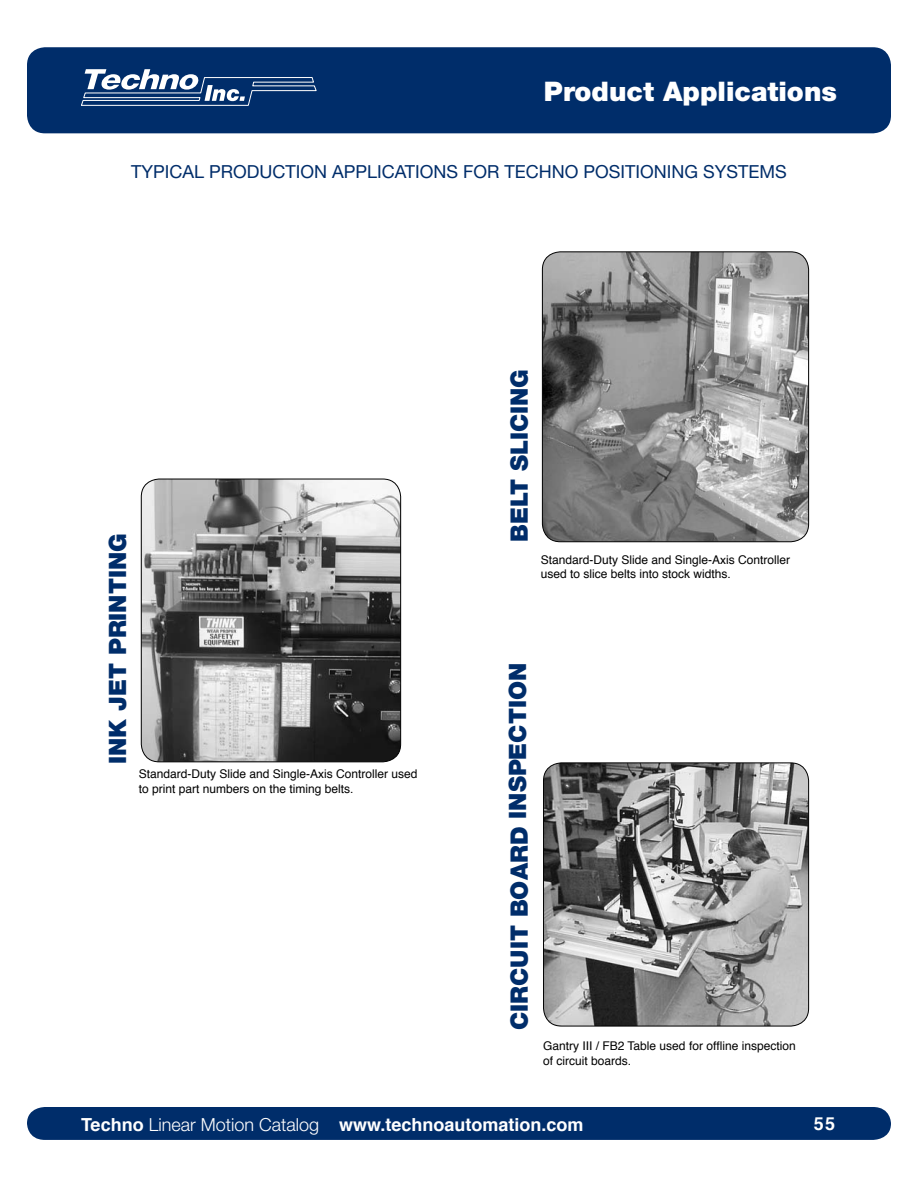
<style>
.page{position:relative;width:918px;height:1188px;background:#fff}
.page>*{position:absolute;margin:0;border:0;box-sizing:border-box;transform-origin:0 0}
.t1{font:900 27px "Helvetica Neue";color:#fff}
.t2{font:900 24px "Helvetica Neue";color:#002d6a}
.t3{font:18px "Helvetica Neue";color:#002d6a}
.t4{font:700 18px "Helvetica";color:#fff}
.t5{font:12px/14.4px "Helvetica";color:#000}
.s1{font-family:"Helvetica Neue";font-weight:300}
</style>
<div class="page">
<div style="left:27px;top:47px;width:864px;height:86px;background:#002d6a;border-radius:18px"></div>
<svg style="left:81px;top:69px;width:236px;height:37px"></svg>
<div style="left:27px;top:1107px;width:864px;height:33px;background:#002d6a"></div>
<img style="left:542px;top:252px;width:267px;height:290px">
<div style="left:542px;top:251px;width:267px;height:291px;border:1px solid #000;border-radius:18px"></div>
<img style="left:544px;top:763px;width:265px;height:263px">
<div style="left:543px;top:763px;width:266px;height:263px;border:1px solid #000;border-radius:18px"></div>
<img style="left:141px;top:479px;width:260px;height:283px">
<div style="left:141px;top:479px;width:260px;height:283px;border:1px solid #000;border-radius:18px"></div>
<h1 class="t1" style="left:544px;top:75px;width:295px">Product Applications</h1>
<h3 class="t3" style="left:131px;top:161px;width:657px">TYPICAL PRODUCTION APPLICATIONS FOR TECHNO POSITIONING SYSTEMS</h3>
<h2 class="t2" style="left:103px;top:764px;width:232px;rotate:-90deg">INK JET PRINTING</h2>
<p class="t5" style="left:139px;top:767px;width:280px">Standard-Duty Slide and Single-Axis Controller used to print part numbers on the timing belts.</p>
<h2 class="t2" style="left:505px;top:542px;width:174px;rotate:-90deg">BELT SLICING</h2>
<p class="t5" style="left:541px;top:553px;width:251px">Standard-Duty Slide and Single-Axis Controller used to slice belts into stock widths.</p>
<h2 class="t2" style="left:505px;top:1030px;width:368px;rotate:-90deg">CIRCUIT BOARD INSPECTION</h2>
<p class="t5" style="left:543px;top:1039px;width:254px">Gantry III / FB2 Table used for offline inspection of circuit boards.</p>
<h3 class="t4" style="left:81px;top:1110px;width:504px">Techno <span class="s1">Linear Motion Catalog</span> www.technoautomation.com</h3>
<h3 class="t4" style="left:814px;top:1109px;width:23px">55</h3>
</div>
